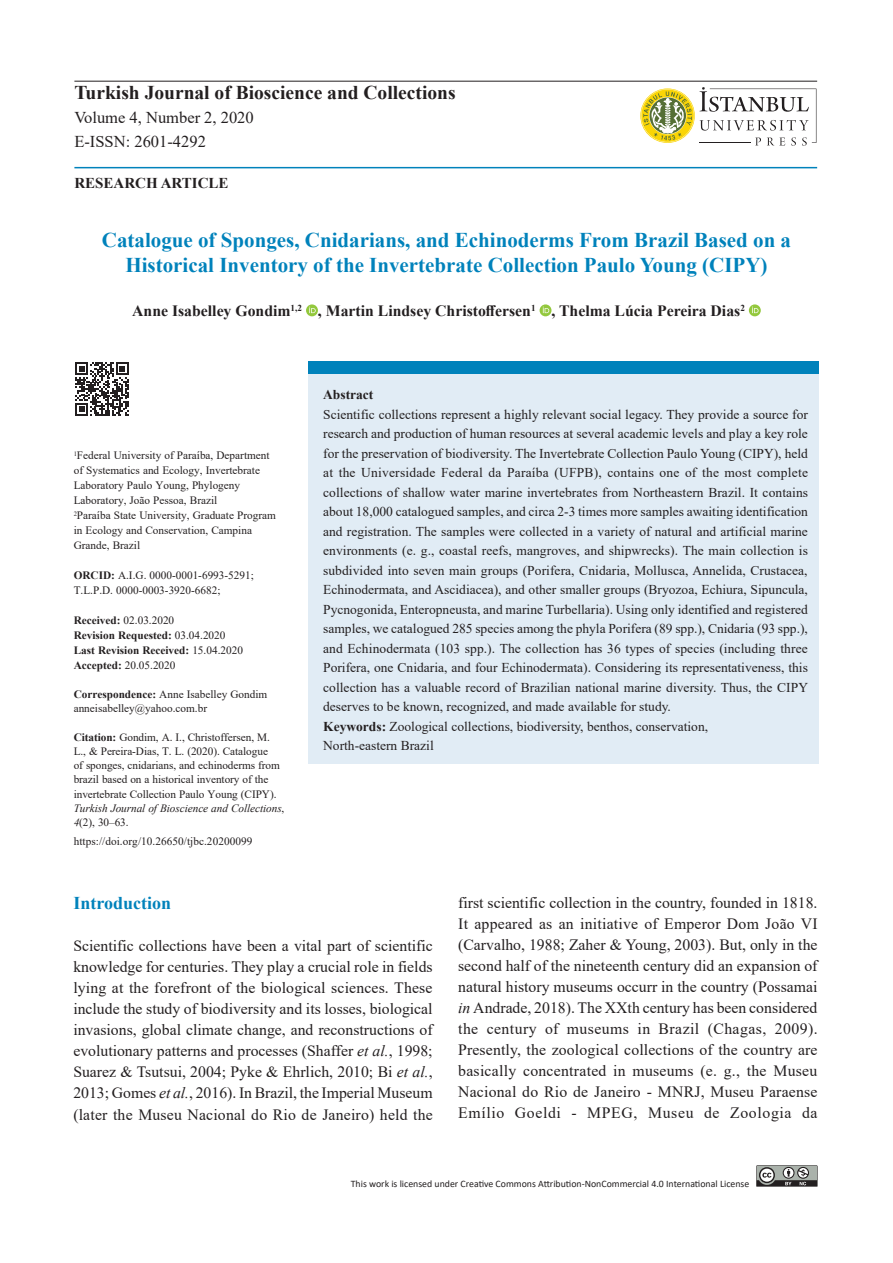
<style>
.page{position:relative;width:893px;height:1263px;background:#fff}
.page>*{position:absolute;margin:0;border:0;box-sizing:border-box;transform-origin:0 0}
.AnaBaslik{font:700 21px/25.2px "Times New Roman";color:#0082bb;text-align:center}
.t1{font:700 19.5px "Times New Roman";color:#231f20}
.MetinAnaBaslik{font:700 18px "Times New Roman";color:#0082bb}
.t2{font:16.5px "Times New Roman";color:#231f20}
.AnaMetin{font:15.75px/21px "Times New Roman";letter-spacing:.01em;color:#231f20;text-align:justify}
.Yazarlar{font:700 15.75px "Times New Roman";color:#231f20}
.t3{font:700 15px "Times New Roman";color:#231f20}
.Abstract{font:13.5px/19.5px "Times New Roman";color:#231f20;text-align:justify}
.AnahtarKelime{font:13.5px "Times New Roman";color:#231f20}
.t4{font:700 13.5px "Times New Roman";color:#231f20}
.t5{font:11.25px/14.2px "Times New Roman";color:#231f20}
.t6{font:700 11.25px "Times New Roman";color:#231f20}
.t7{font:9.9px "Calibri";color:#231f20}
.s1{font-weight:700}
.s2{font-weight:400}
.s3{font-style:italic}
</style>
<div class="page">
<hr style="left:74px;top:81px;width:743px;height:1px;background:#231f20">
<svg style="left:640px;top:87px;width:176px;height:59px"></svg>
<svg style="left:306px;top:304px;width:12px;height:12px"></svg>
<svg style="left:309px;top:307px;width:7px;height:6px"></svg>
<svg style="left:540px;top:304px;width:11px;height:12px"></svg>
<svg style="left:543px;top:307px;width:6px;height:6px"></svg>
<svg style="left:749px;top:304px;width:12px;height:12px"></svg>
<svg style="left:752px;top:307px;width:6px;height:6px"></svg>
<div style="left:308px;top:361px;width:511px;height:403px;background:#e1ecf5"></div>
<div style="left:308px;top:361px;width:511px;height:13px;background:#0082bb"></div>
<hr style="left:74px;top:167px;width:743px;height:1px;background:#0082bb">
<svg style="left:75px;top:362px;width:54px;height:54px"></svg>
<svg style="left:756px;top:1165px;width:61px;height:21px"></svg>
<p class="t1" style="left:74px;top:79px;width:383px">Turkish Journal of Bioscience and Collections</p>
<p class="t2" style="left:74px;top:106px;width:181px">Volume 4, Number 2, 2020</p>
<p class="t2" style="left:74px;top:130px;width:133px">E-ISSN: 2601-4292</p>
<p class="t3" style="left:74px;top:172px;width:156px">RESEARCH ARTICLE</p>
<p class="AnaBaslik" style="left:102px;top:227px;width:691px">Catalogue of Sponges, Cnidarians, and Echinoderms From Brazil Based on a<br>Historical Inventory of the Invertebrate Collection Paulo Young (CIPY)</p>
<p class="Yazarlar" style="left:132px;top:300px;width:614px">Anne Isabelley Gondim<sup>1,2</sup> , Martin Lindsey Christoffersen<sup>1</sup> , Thelma Lúcia Pereira Dias<sup>2</sup></p>
<p class="t5" style="left:74px;top:448px;width:197px;line-height:15px"><sup>1</sup>Federal University of Paraíba, Department of Systematics and Ecology, Invertebrate Laboratory Paulo Young, Phylogeny Laboratory, João Pessoa, Brazil</p>
<p class="t5" style="left:74px;top:508px;width:204px;line-height:15px"><sup>2</sup>Paraíba State University, Graduate Program in Ecology and Conservation, Campina<br>Grande, Brazil</p>
<p class="t5" style="left:74px;top:568px;width:182px"><span class="s1">ORCID:</span> A.I.G. 0000-0001-6993-5291;</p>
<p class="t5" style="left:74px;top:583px;width:148px">T.L.P.D. 0000-0003-3920-6682;</p>
<p class="t5" style="left:74px;top:613px;width:102px"><span class="s1">Received:</span> 02.03.2020</p>
<p class="t6" style="left:74px;top:627px;width:153px">Revision Requested: <span class="s2">03.04.2020</span></p>
<p class="t6" style="left:74px;top:642px;width:171px">Last Revision Received: <span class="s2">15.04.2020</span></p>
<p class="t5" style="left:74px;top:658px;width:103px"><span class="s1">Accepted:</span> 20.05.2020</p>
<p class="t5" style="left:74px;top:686px;width:195px"><span class="s1">Correspondence:</span> Anne Isabelley Gondim</p>
<p class="t5" style="left:74px;top:701px;width:135px">anneisabelley@yahoo.com.br</p>
<p class="t5" style="left:74px;top:729px;width:212px"><span class="s1">Citation:</span> Gondim, A. I., Christoffersen, M.<br>L., &amp; Pereira-Dias, T. L. (2020). Catalogue<br>of sponges, cnidarians, and echinoderms from brazil based on a historical inventory of the invertebrate Collection Paulo Young (CIPY).<br><span class="s3">Turkish Journal of Bioscience and Collections</span>, <span class="s3">4</span>(2), 30–63.</p>
<p class="t5" style="left:74px;top:833px;width:180px">https://doi.org/10.26650/tjbc.20200099</p>
<p class="t4" style="left:323px;top:385px;width:52px">Abstract</p>
<p class="Abstract" style="left:323px;top:404px;width:486px">Scientific collections represent a highly relevant social legacy. They provide a source for research and production of human resources at several academic levels and play a key role for the preservation of biodiversity. The Invertebrate Collection Paulo Young (CIPY), held at the Universidade Federal da Paraíba (UFPB), contains one of the most complete collections of shallow water marine invertebrates from Northeastern Brazil. It contains about 18,000 catalogued samples, and circa 2-3 times more samples awaiting identification and registration. The samples were collected in a variety of natural and artificial marine environments (e. g., coastal reefs, mangroves, and shipwrecks). The main collection is subdivided into seven main groups (Porifera, Cnidaria, Mollusca, Annelida, Crustacea, Echinodermata, and Ascidiacea), and other smaller groups (Bryozoa, Echiura, Sipuncula, Pycnogonida, Enteropneusta, and marine Turbellaria). Using only identified and registered samples, we catalogued 285 species among the phyla Porifera (89 spp.), Cnidaria (93 spp.), and Echinodermata (103 spp.). The collection has 36 types of species (including three Porifera, one Cnidaria, and four Echinodermata). Considering its representativeness, this collection has a valuable record of Brazilian national marine diversity. Thus, the CIPY deserves to be known, recognized, and made available for study.</p>
<p class="AnahtarKelime" style="left:323px;top:716px;width:386px"><span class="s1">Keywords:</span> Zoological collections, biodiversity, benthos, conservation,</p>
<p class="AnahtarKelime" style="left:323px;top:736px;width:112px">North-eastern Brazil</p>
<p class="MetinAnaBaslik" style="left:73px;top:890px;width:99px">Introduction</p>
<p class="AnaMetin" style="left:73px;top:935px;width:361px">Scientific collections have been a vital part of scientific knowledge for centuries. They play a crucial role in fields lying at the forefront of the biological sciences. These include the study of biodiversity and its losses, biological invasions, global climate change, and reconstructions of evolutionary patterns and processes (Shaffer <span class="s3">et al.</span>, 1998; Suarez &amp; Tsutsui, 2004; Pyke &amp; Ehrlich, 2010; Bi <span class="s3">et al.</span>, 2013; Gomes <span class="s3">et al.</span>, 2016). In Brazil, the Imperial Museum (later the Museu Nacional do Rio de Janeiro) held the</p>
<p class="AnaMetin" style="left:458px;top:892px;width:361px">first scientific collection in the country, founded in 1818.<br>It appeared as an initiative of Emperor Dom João VI (Carvalho, 1988; Zaher &amp; Young, 2003). But, only in the second half of the nineteenth century did an expansion of natural history museums occurr in the country (Possamai <span class="s3">in</span> Andrade, 2018). The XXth century has been considered the century of museums in Brazil (Chagas, 2009).<br>Presently, the zoological collections of the country are basically concentrated in museums (e. g., the Museu Nacional do Rio de Janeiro - MNRJ, Museu Paraense Emílio Goeldi - MPEG, Museu de Zoologia da</p>
<p class="t7" style="left:351px;top:1176px;width:400px">This work is licensed under Creative Commons Attribution-NonCommercial 4.0 International License</p>
</div>
